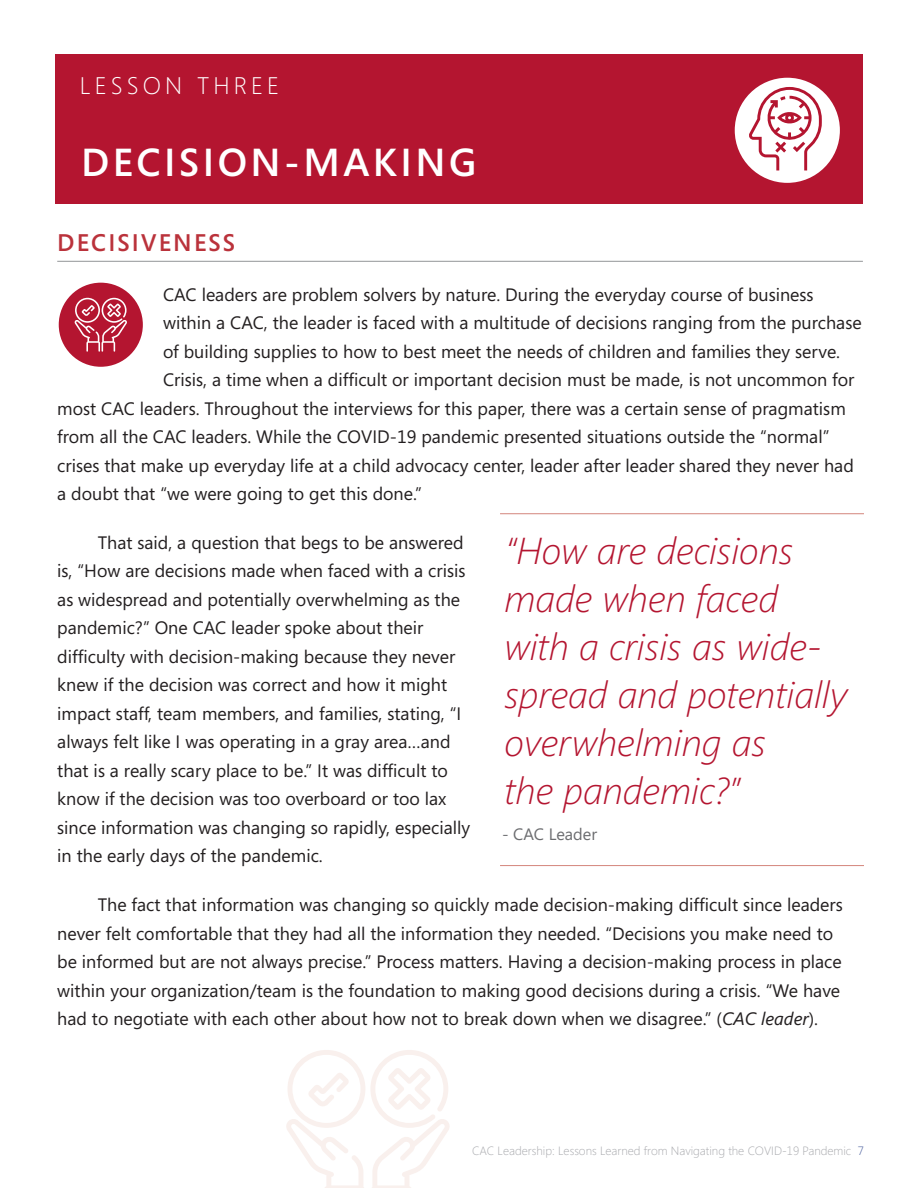
<style>
.page{position:relative;width:918px;height:1188px;background:#fff}
.page>*{position:absolute;margin:0;border:0;box-sizing:border-box;transform-origin:0 0}
.t1{font:600 39px "Segoe";letter-spacing:.09em;color:#fff}
.quote_italic_red{font:italic 300 37.5px/48px "Segoe";color:#b41530}
.subtitles_caps_red_8{font:600 24px "Segoe";letter-spacing:.09em;color:#ba323b}
.t2{font:300 24px "Segoe";letter-spacing:.17em;color:#fff}
.body_text{font:18px/28.5px "Segoe";color:#231f20}
.body_text_no_indent{font:18px "Segoe";color:#231f20}
.t3{font:16.5px "Segoe";color:#6c6d70}
.t4{font:300 12px "Segoe";color:#a8a9ad}
.s1{font-style:italic}
.s2{color:#3b5195}
</style>
<div class="page">
<div style="left:55px;top:54px;width:808px;height:150px;background:#b41530"></div>
<div style="left:735px;top:78px;width:105px;height:105px;background:#fff;border-radius:50%"></div>
<hr style="left:57px;top:261px;width:806px;height:1px;background:#939598">
<div style="left:59px;top:283px;width:84px;height:84px;background:#b41530;border-radius:50%"></div>
<svg style="left:74px;top:298px;width:53px;height:54px"></svg>
<svg style="left:286px;top:1050px;width:164px;height:138px"></svg>
<svg style="left:749px;top:87px;width:73px;height:83px"></svg>
<hr style="left:500px;top:513px;width:364px;height:1px;background:#d4867c">
<hr style="left:500px;top:865px;width:364px;height:1px;background:#d4867c">
<p class="t2" style="left:80px;top:69px;width:201px">LESSON THREE</p>
<p class="t1" style="left:81px;top:136px;width:397px">DECISION-MAKING</p>
<p class="subtitles_caps_red_8" style="left:57px;top:226px;width:179px">DECISIVENESS</p>
<p class="body_text_no_indent" style="left:163px;top:282px;width:652px">CAC leaders are problem solvers by nature. During the everyday course of business</p>
<p class="body_text_no_indent" style="left:163px;top:310px;width:700px">within a CAC, the leader is faced with a multitude of decisions ranging from the purchase</p>
<p class="body_text_no_indent" style="left:163px;top:339px;width:679px">of building supplies to how to best meet the needs of children and families they serve.</p>
<p class="body_text_no_indent" style="left:163px;top:367px;width:693px">Crisis, a time when a difficult or important decision must be made, is not uncommon for</p>
<p class="body_text_no_indent" style="left:57px;top:396px;width:790px">most CAC leaders. Throughout the interviews for this paper, there was a certain sense of pragmatism</p>
<p class="body_text_no_indent" style="left:57px;top:424px;width:774px">from all the CAC leaders. While the COVID-19 pandemic presented situations outside the “normal”</p>
<p class="body_text_no_indent" style="left:57px;top:453px;width:798px">crises that make up everyday life at a child advocacy center, leader after leader shared they never had</p>
<p class="body_text_no_indent" style="left:57px;top:481px;width:366px">a doubt that “we were going to get this done.”</p>
<p class="body_text" style="left:57px;top:528px;width:415px;text-indent:41px">That said, a question that begs to be answered is, “How are decisions made when faced with a crisis as widespread and potentially overwhelming as the pandemic?” One CAC leader spoke about their difficulty with decision-making because they never knew if the decision was correct and how it might impact staff, team members, and families, stating, “I always felt like I was operating in a gray area…and that is a really scary place to be.” It was difficult to know if the decision was too overboard or too lax since information was changing so rapidly, especially in the early days of the pandemic.</p>
<p class="body_text" style="left:57px;top:890px;width:787px;text-indent:40px">The fact that information was changing so quickly made decision-making difficult since leaders never felt comfortable that they had all the information they needed. “Decisions you make need to be informed but are not always precise.” Process matters. Having a decision-making process in place within your organization/team is the foundation to making good decisions during a crisis. “We have had to negotiate with each other about how not to break down when we disagree.” (<span class="s1">CAC leader</span>).</p>
<p class="quote_italic_red" style="left:504px;top:526px;width:344px">“How are decisions made when faced with a crisis as wide&shy;spread and potentially overwhelming as<br>the pandemic?”</p>
<p class="t3" style="left:502px;top:823px;width:96px">- CAC Leader</p>
<p class="t4" style="left:472px;top:1143px;width:393px">CAC Leadership: Lessons Learned from Navigating the COVID-19 Pandemic <span class="s2">7</span></p>
</div>
